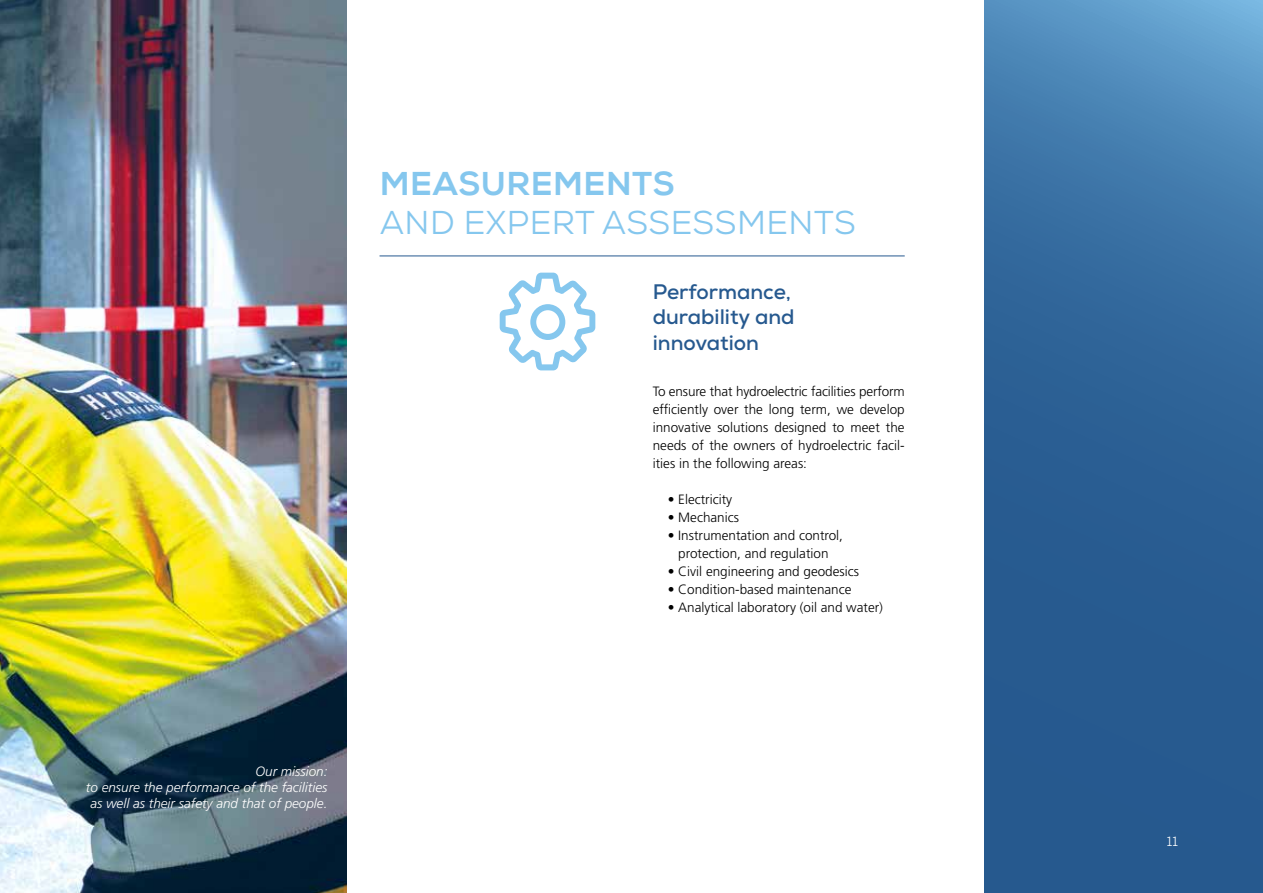
<style>
.page{position:relative;width:1263px;height:893px;background:#fff}
.page>*{position:absolute;margin:0;border:0;box-sizing:border-box;transform-origin:0 0}
.t1{font:33px "Nexa";letter-spacing:.015em;color:#85c7ee}
.t2{font:800 33px "Nexa";letter-spacing:.015em;color:#85c7ee}
.t3{font:700 21px/25.2px "Nexa";color:#26598f}
.t4{font:300 13.5px/18px "Frutiger LT Std";color:#000;text-align:justify}
.t5{font:italic 300 13.5px/16.2px "Frutiger LT Std";color:#fff;text-align:right}
.t6{font:13.5px "Nexa";color:#fff}
</style>
<div class="page">
<svg style="left:984px;top:0;width:279px;height:893px"></svg>
<hr style="left:379px;top:256px;width:526px;height:1px;background:#26598f">
<img style="left:0;top:0;width:347px;height:893px">
<svg style="left:500px;top:273px;width:95px;height:97px"></svg>
<h1 class="t2" style="left:380px;top:163px;width:296px">MEASUREMENTS</h1>
<h1 class="t1" style="left:380px;top:202px;width:478px">AND EXPERT ASSESSMENTS</h1>
<h2 class="t3" style="left:653px;top:279px;width:143px">Performance, durability and innovation</h2>
<p class="t4" style="left:653px;top:383px;width:253px">To ensure that hydroelectric facilities perform efficiently over the long term, we develop innovative solutions designed to meet the needs of the owners of hydroelectric facil&shy;ities in the following areas:</p>
<p class="t4" style="left:668px;top:491px;width:66px">• Electricity</p>
<p class="t4" style="left:668px;top:509px;width:73px">• Mechanics</p>
<p class="t4" style="left:668px;top:527px;width:177px;text-align:center">• Instrumentation and control, protection, and regulation</p>
<p class="t4" style="left:668px;top:563px;width:193px">• Civil engineering and geodesics</p>
<p class="t4" style="left:668px;top:581px;width:185px">• Condition-based maintenance</p>
<p class="t4" style="left:668px;top:598px;width:217px">• Analytical laboratory (oil and water)</p>
<p class="t5" style="left:86px;top:763px;width:243px">Our mission:<br>to ensure the performance of the facilities as well as their safety and that of people.</p>
<p class="t6" style="left:1167px;top:833px;width:12px">11</p>
</div>
